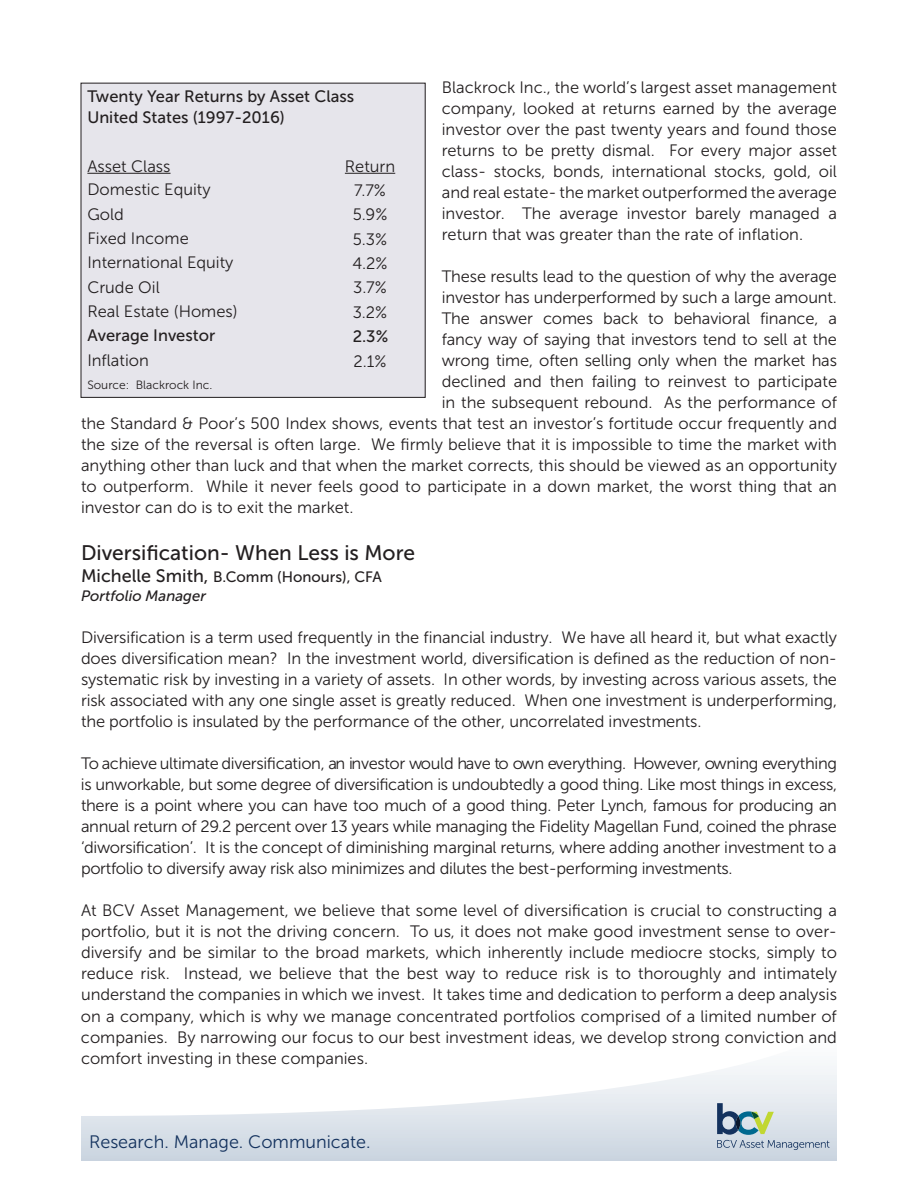
<style>
.page{position:relative;width:918px;height:1188px;background:#fff}
.page>*{position:absolute;margin:0;border:0;box-sizing:border-box;transform-origin:0 0}
.Paragraph_Style5{font:21px "Museo Sans 500";color:#231f20}
.t1{font:18px "Museo Sans 300";color:#14325e}
.Paragraph_Style5-2{font:16.5px/21px "Museo Sans 300";color:#231f20;text-align:justify}
.t2{font:16.5px "Museo Sans 500";color:#231f20}
.Paragraph_Style5-3{font:15px/19.8px "Museo Sans 500";color:#231f20}
.t3{font:12px "Museo Sans 300";color:#231f20}
.s1{font-size:18px}
.s2{font-style:italic}
.s3{font-family:"Museo Sans 500"}
</style>
<div class="page">
<svg style="left:81px;top:1066px;width:756px;height:95px"></svg>
<svg style="left:717px;top:1103px;width:113px;height:47px;background:#b9c7ce"></svg>
<div style="left:81px;top:83px;width:344px;height:314px;background:#e6e5eb"></div>
<hr style="left:87px;top:173px;width:84px;height:1px;background:#231f20">
<hr style="left:345px;top:173px;width:50px;height:1px;background:#231f20">
<p class="Paragraph_Style5-2" style="left:442px;top:77px;width:397px">Blackrock Inc., the world’s largest asset management company, looked at returns earned by the average investor over the past twenty years and found those returns to be pretty dismal. For every major asset class- stocks, bonds, international stocks, gold, oil and real estate- the market outperformed the average investor. The average investor barely managed a return that was greater than the rate of inflation.</p>
<p class="Paragraph_Style5-2" style="left:442px;top:266px;width:397px">These results lead to the question of why the average investor has underperformed by such a large amount.<br>The answer comes back to behavioral finance, a fancy way of saying that investors tend to sell at the wrong time, often selling only when the market has declined and then failing to reinvest to participate</p>
<p class="Paragraph_Style5-2" style="left:81px;top:392px;width:758px;text-indent:361px">in the subsequent rebound. As the performance of the Standard &amp; Poor’s 500 Index shows, events that test an investor’s fortitude occur frequently and the size of the reversal is often large. We firmly believe that it is impossible to time the market with anything other than luck and that when the market corrects, this should be viewed as an opportunity to outperform. While it never feels good to participate in a down market, the worst thing that an investor can do is to exit the market.</p>
<p class="Paragraph_Style5" style="left:81px;top:541px;width:336px">Diversification- When Less is More</p>
<p class="Paragraph_Style5-3" style="left:81px;top:567px;width:303px"><span class="s1">Michelle Smith,</span> B.Comm (Honours), CFA<br><span class="s2">Portfolio Manager</span></p>
<p class="Paragraph_Style5-2" style="left:81px;top:627px;width:758px">Diversification is a term used frequently in the financial industry. We have all heard it, but what exactly does diversification mean? In the investment world, diversification is defined as the reduction of non&shy;systematic risk by investing in a variety of assets. In other words, by investing across various assets, the risk associated with any one single asset is greatly reduced. When one investment is underperforming, the portfolio is insulated by the performance of the other, uncorrelated investments.</p>
<p class="Paragraph_Style5-2" style="left:81px;top:753px;width:758px">To achieve ultimate diversification, an investor would have to own everything. However, owning everything is unworkable, but some degree of diversification is undoubtedly a good thing. Like most things in excess, there is a point where you can have too much of a good thing. Peter Lynch, famous for producing an annual return of 29.2 percent over 13 years while managing the Fidelity Magellan Fund, coined the phrase ‘diworsification’. It is the concept of diminishing marginal returns, where adding another investment to a portfolio to diversify away risk also minimizes and dilutes the best-performing investments.</p>
<p class="Paragraph_Style5-2" style="left:81px;top:900px;width:758px">At BCV Asset Management, we believe that some level of diversification is crucial to constructing a portfolio, but it is not the driving concern. To us, it does not make good investment sense to over&shy;diversify and be similar to the broad markets, which inherently include mediocre stocks, simply to reduce risk. Instead, we believe that the best way to reduce risk is to thoroughly and intimately understand the companies in which we invest. It takes time and dedication to perform a deep analysis on a company, which is why we manage concentrated portfolios comprised of a limited number of companies. By narrowing our focus to our best investment ideas, we develop strong conviction and comfort investing in these companies.</p>
<p class="t2" style="left:87px;top:87px;width:268px">Twenty Year Returns by Asset Class</p>
<p class="t2" style="left:87px;top:108px;width:199px">United States (1997-2016)</p>
<p class="Paragraph_Style5-2" style="left:87px;top:156px;width:85px">Asset Class</p>
<p class="Paragraph_Style5-2" style="left:345px;top:156px;width:52px">Return</p>
<p class="Paragraph_Style5-2" style="left:354px;top:180px;width:33px">7.7%</p>
<p class="Paragraph_Style5-2" style="left:353px;top:204px;width:36px">5.9%</p>
<p class="Paragraph_Style5-2" style="left:353px;top:229px;width:36px">5.3%</p>
<p class="Paragraph_Style5-2" style="left:353px;top:253px;width:36px">4.2%</p>
<p class="Paragraph_Style5-2" style="left:353px;top:277px;width:35px">3.7%</p>
<p class="Paragraph_Style5-2" style="left:353px;top:302px;width:36px">3.2%</p>
<p class="t2" style="left:353px;top:327px;width:37px">2.3%</p>
<p class="Paragraph_Style5-2" style="left:353px;top:351px;width:35px">2.1%</p>
<p class="Paragraph_Style5-2" style="left:87px;top:178px;width:152px;line-height:24.3px;text-align:left">Domestic Equity<br>Gold<br>Fixed Income<br>International Equity<br>Crude Oil<br>Real Estate (Homes)<br><span class="s3">Average Investor<br></span>Inflation</p>
<p class="t3" style="left:87px;top:378px;width:127px">Source: Blackrock Inc.</p>
<p class="t1" style="left:89px;top:1132px;width:283px">Research. Manage. Communicate.</p>
</div>
